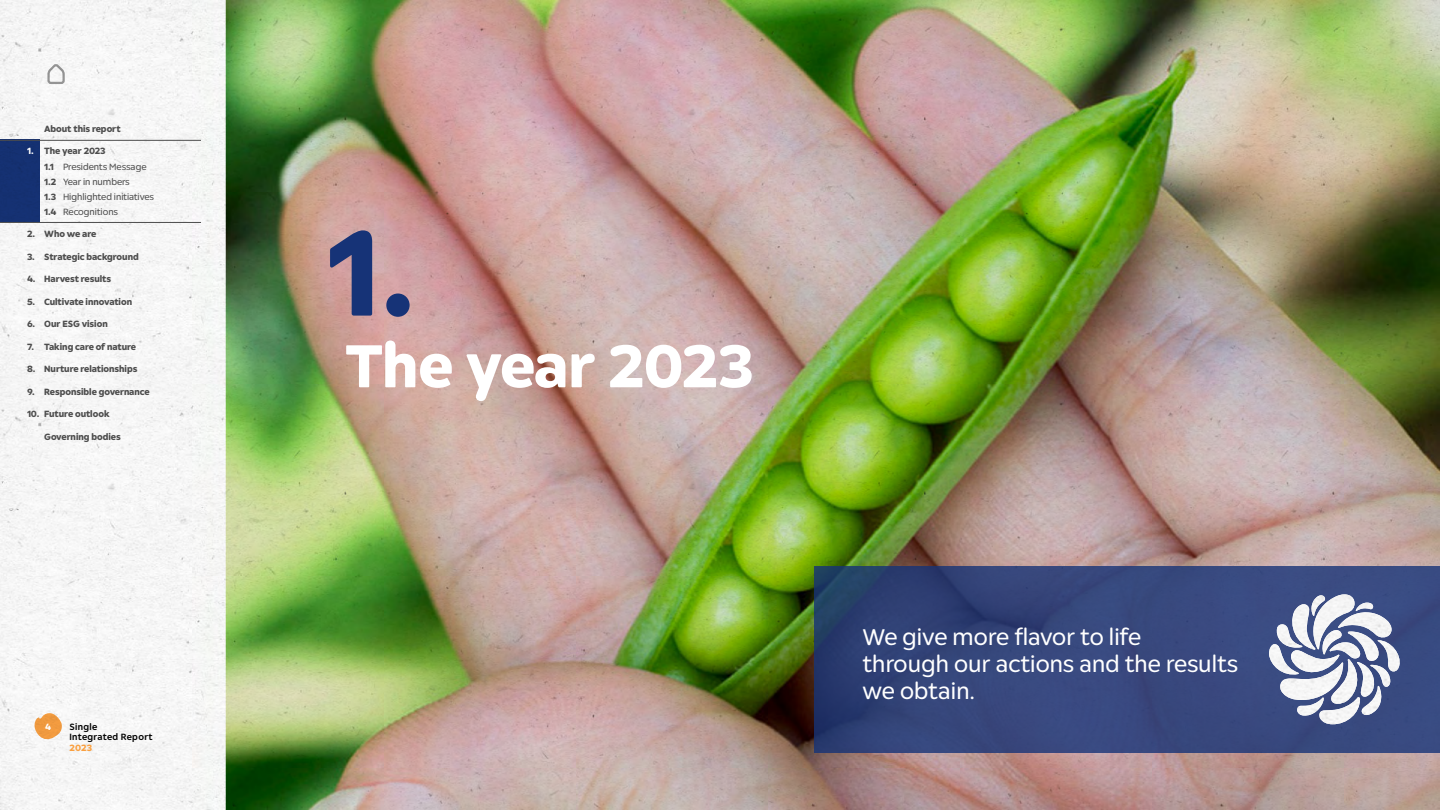
<style>
.page{position:relative;width:1440px;height:810px;background:#fff}
.page>*{position:absolute;margin:0;border:0;box-sizing:border-box;transform-origin:0 0}
.t1{font:700 120px "Sumol Compal Type";color:#163377}
.t2{font:700 60px "Sumol Compal Type";letter-spacing:-.015em;color:#fff}
.t3{font:22.5px/27px "Sumol Compal Type";letter-spacing:-.005em;color:#fff}
.t4{font:700 9px "Sumol Compal Type";letter-spacing:-.01em;color:#4d4d4d}
.t5{font:9px/15.2px "Sumol Compal Type";letter-spacing:-.01em;color:#4d4d4d}
.t6{font:500 9px/10.5px "Sumol Compal Type";letter-spacing:.035em;color:#000}
.t7{font:700 9px "Sumol Compal Type";color:#faa040}
.t8{font:700 9px "Sumol Compal Type";color:#fff}
.s1{font-weight:700;color:#fff}
.s2{font-weight:700}
</style>
<div class="page">
<img style="left:0;top:0;width:1440px;height:810px">
<div style="left:814px;top:566px;width:626px;height:187px;background:linear-gradient(to right,#2e3f72,#3d4e85)"></div>
<svg style="left:1269px;top:592px;width:133px;height:133px"></svg>
<img style="left:1269px;top:594px;width:132px;height:112px">
<div style="left:0;top:140px;width:40px;height:82px;background:#163377"></div>
<hr style="left:0;top:140px;width:201px;height:1px;background:#4d4d4d">
<hr style="left:0;top:222px;width:201px;height:1px;background:#4d4d4d">
<svg style="left:34px;top:713px;width:28px;height:33px"></svg>
<svg style="left:46px;top:62px;width:20px;height:23px"></svg>
<p class="t4" style="left:44px;top:122px;width:78px">About this report</p>
<p class="t5" style="left:44px;top:143px;width:111px;text-indent:-17px"><span class="s1">1.</span> <span class="s2">The year 2023<br>1.1</span> Presidents Message<br><span class="s2">1.2</span> Year in numbers<br><span class="s2">1.3</span> Highlighted initiatives<br><span class="s2">1.4</span> Recognitions</p>
<p class="t4" style="left:27px;top:228px;width:71px">2. Who we are</p>
<p class="t4" style="left:27px;top:250px;width:113px">3. Strategic background</p>
<p class="t4" style="left:27px;top:273px;width:86px">4. Harvest results</p>
<p class="t4" style="left:27px;top:295px;width:107px">5. Cultivate innovation</p>
<p class="t4" style="left:27px;top:318px;width:82px">6. Our ESG vision</p>
<p class="t4" style="left:27px;top:340px;width:111px">7. Taking care of nature</p>
<p class="t4" style="left:27px;top:363px;width:112px">8. Nurture relationships</p>
<p class="t4" style="left:27px;top:385px;width:124px">9. Responsible governance</p>
<p class="t4" style="left:27px;top:408px;width:84px">10. Future outlook</p>
<p class="t4" style="left:44px;top:430px;width:78px">Governing bodies</p>
<p class="t8" style="left:45px;top:720px;width:7px">4</p>
<p class="t6" style="left:69px;top:721px;width:85px">Single<br>Integrated Report</p>
<p class="t7" style="left:69px;top:741px;width:24px">2023</p>
<h1 class="t1" style="left:326px;top:189px;width:92px">1.</h1>
<h2 class="t2" style="left:345px;top:324px;width:410px">The year 2023</h2>
<h3 class="t3" style="left:862px;top:623px;width:377px">We give more flavor to life<br>through our actions and the results we obtain.</h3>
</div>
